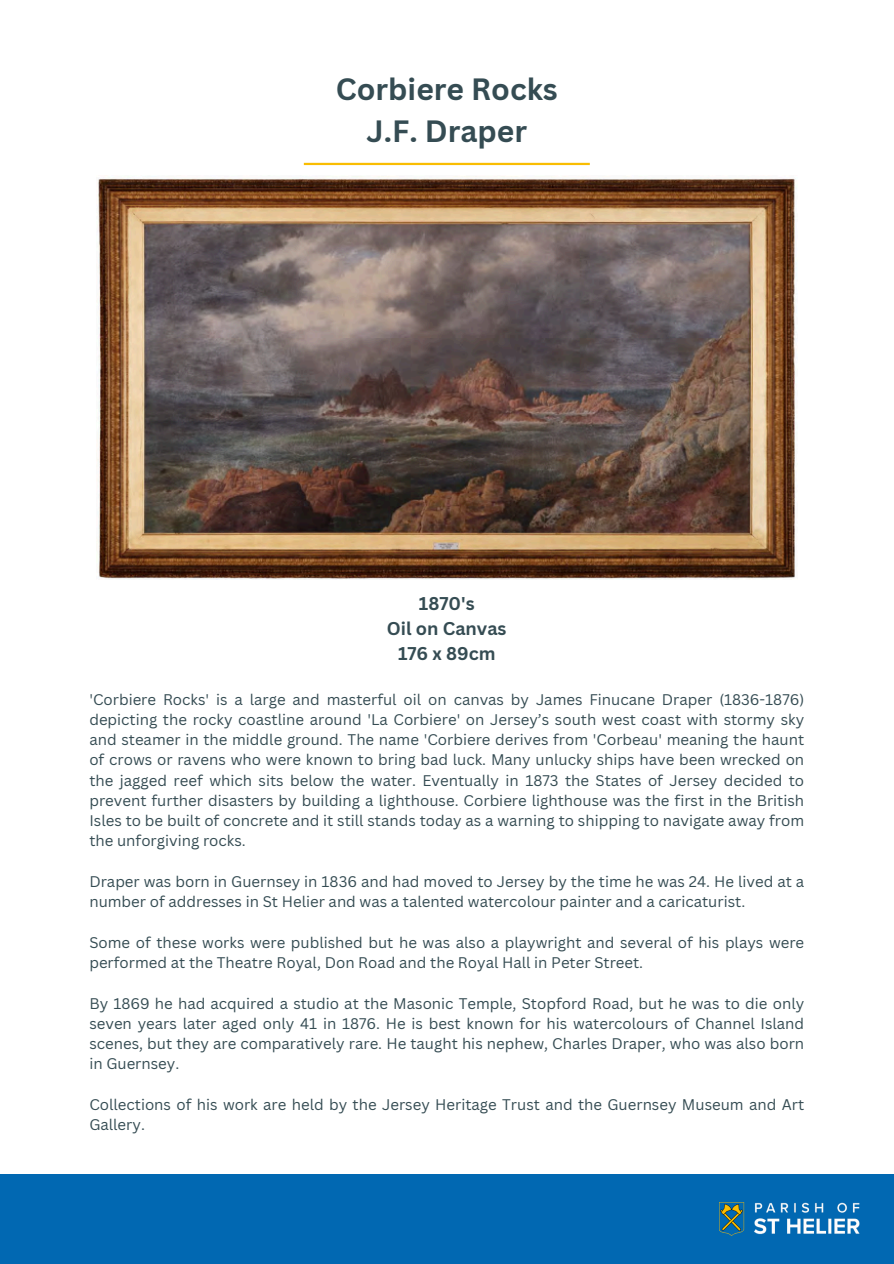
<style>
.page{position:relative;width:894px;height:1264px;background:#fff}
.page>*{position:absolute;margin:0;border:0;box-sizing:border-box;transform-origin:0 0}
.t1{font:700 30px/41.7px "Canva Sans";color:#354c53;text-align:center}
.t2{font:700 18px/24.8px "Canva Sans";color:#354c53;text-align:center}
.t3{font:15px/20.2px "Canva Sans";color:#354c53}
</style>
<div class="page">
<div style="left:0;top:1174px;width:893px;height:89px;background:#0168b2"></div>
<img style="left:719px;top:1202px;width:140px;height:33px">
<hr style="left:304px;top:163px;width:285px;height:2px;background:#f9bd01">
<img style="left:97px;top:176px;width:698px;height:403px">
<h1 class="t1" style="left:336px;top:67px;width:223px">Corbiere Rocks<br>J.F. Draper</h1>
<p class="t2" style="left:387px;top:590px;width:121px">1870's<br>Oil on Canvas<br>176 x 89cm</p>
<p class="t3" style="left:89px;top:688px;width:716px;text-align:justify">'Corbiere Rocks' is a large and masterful oil on canvas by James Finucane Draper (1836-1876) depicting the rocky coastline around 'La Corbiere' on Jersey’s south west coast with stormy sky and steamer in the middle ground. The name 'Corbiere derives from 'Corbeau' meaning the haunt of crows or ravens who were known to bring bad luck. Many unlucky ships have been wrecked on the jagged reef which sits below the water. Eventually in 1873 the States of Jersey decided to prevent further disasters by building a lighthouse. Corbiere lighthouse was the first in the British Isles to be built of concrete and it still stands today as a warning to shipping to navigate away from the unforgiving rocks.</p>
<h2 class="t3" style="left:89px;top:871px;width:716px">Draper was born in Guernsey in 1836 and had moved to Jersey by the time he was 24. He lived at a number of addresses in St Helier and was a talented watercolour painter and a caricaturist.</h2>
<p class="t3" style="left:89px;top:931px;width:716px">Some of these works were published but he was also a playwright and several of his plays were performed at the Theatre Royal, Don Road and the Royal Hall in Peter Street.</p>
<p class="t3" style="left:89px;top:992px;width:716px;text-align:justify">By 1869 he had acquired a studio at the Masonic Temple, Stopford Road, but he was to die only seven years later aged only 41 in 1876. He is best known for his watercolours of Channel Island scenes, but they are comparatively rare. He taught his nephew, Charles Draper, who was also born in Guernsey.</p>
<p class="t3" style="left:89px;top:1093px;width:716px">Collections of his work are held by the Jersey Heritage Trust and the Guernsey Museum and Art<br>Gallery.</p>
</div>
